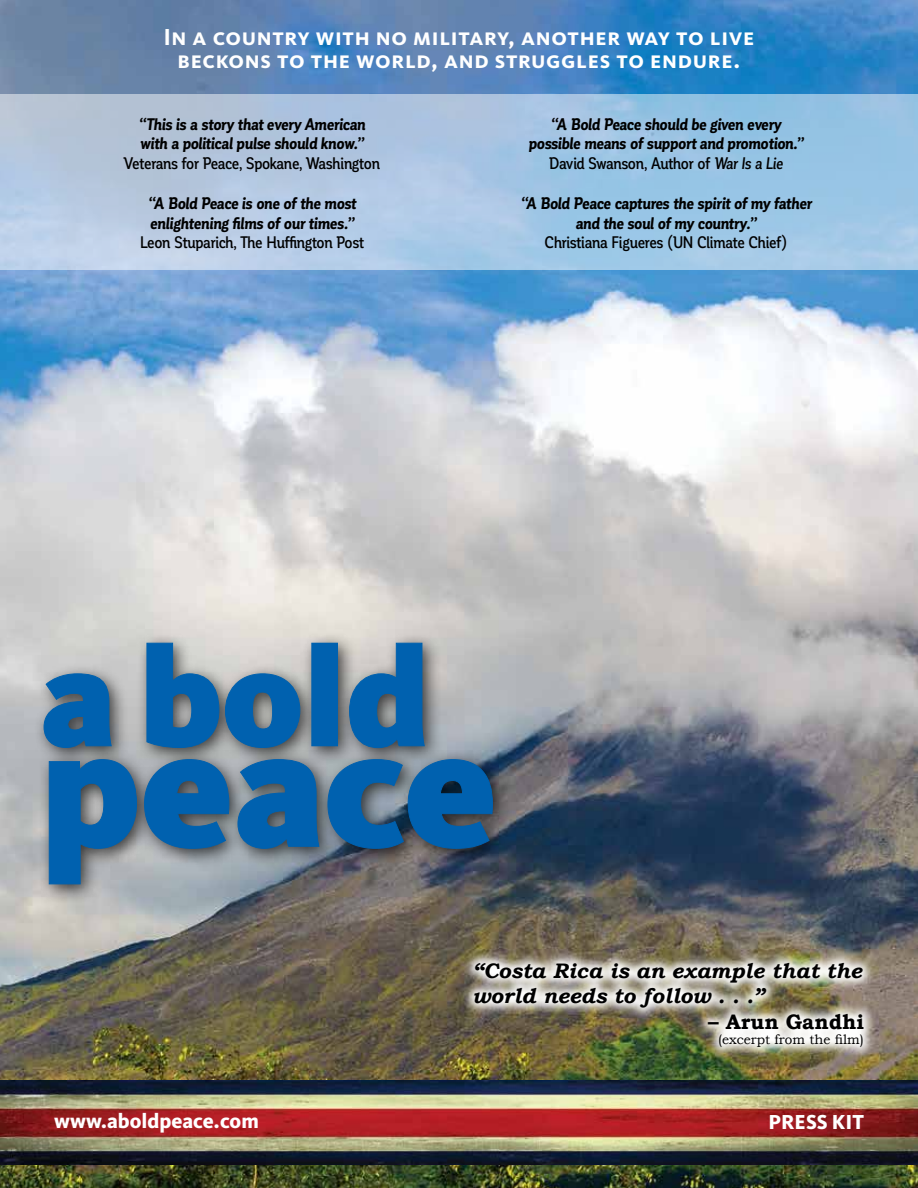
<style>
.page{position:relative;width:918px;height:1188px;background:#fff}
.page>*{position:absolute;margin:0;border:0;box-sizing:border-box;transform-origin:0 0}
.t1{font:900 171.75px "Kievit Pro";color:#0061af}
.t2{font:900 142.5px "Kievit Pro";color:#0061af}
.t3{font:700 24px/22.5px "Kievit Pro";letter-spacing:.03em;color:#fff;text-align:center}
.t4{font:italic 700 21px/25.2px "Bookman Old Style";color:#000}
.t5{font:800 21px "Kievit Pro";color:#fff}
.t6{font:700 21px "Bookman Old Style";color:#000}
.t7{font:italic 700 16.5px/19.8px "Corporative Cnd";letter-spacing:-.02em;color:#000}
.t8{font:500 16.5px "Corporative Cnd";letter-spacing:-.025em;color:#000}
.t9{font:13.5px "Bookman Old Style";color:#000}
.s1{font-weight:500;font-style:normal}
.s2{font-weight:500}
</style>
<div class="page">
<img style="left:0;top:0;width:918px;height:1188px">
<img style="left:0;top:1080px;width:918px;height:85px">
<div style="left:34px;top:633px;width:479px;height:272px;background:#000;opacity:.7"></div>
<svg style="left:43px;top:673px;width:69px;height:75px;background:#616970"></svg>
<svg style="left:146px;top:642px;width:155px;height:106px;background:#7f8384"></svg>
<div style="left:311px;top:643px;width:27px;height:103px;border:1px solid #0061af"></div>
<svg style="left:349px;top:642px;width:76px;height:106px;background:#727679"></svg>
<svg style="left:49px;top:759px;width:88px;height:126px;background:#61676c"></svg>
<svg style="left:144px;top:759px;width:86px;height:90px;background:#586067"></svg>
<svg style="left:237px;top:759px;width:83px;height:90px;background:#555e66"></svg>
<svg style="left:327px;top:759px;width:166px;height:90px;background:#424e58"></svg>
<svg style="left:0;top:94px;width:918px;height:176px;background:#a8c6e2"></svg>
<img style="left:462px;top:951px;width:415px;height:108px">
<h3 class="t3" style="left:163px;top:26px;width:593px">In a country with no military, another way to live beckons to the world, and struggles to endure.</h3>
<p class="t7" style="left:139px;top:114px;width:228px">“This is a story that every American with a political pulse should know.”</p>
<p class="t8" style="left:124px;top:155px;width:258px">Veterans for Peace, Spokane, Washington</p>
<p class="t7" style="left:148px;top:193px;width:210px">“A Bold Peace is one of the most enlightening films of our times.”</p>
<p class="t8" style="left:140px;top:234px;width:225px">Leon Stuparich, The Huffington Post</p>
<p class="t7" style="left:529px;top:114px;width:276px;text-align:center">“A Bold Peace should be given every possible means of support and promotion.”<br><span class="s1">David Swanson, Author of</span> <span class="s2">War Is a Lie</span></p>
<p class="t7" style="left:520px;top:193px;width:293px;text-align:center">“A Bold Peace captures the spirit of my father and the soul of my country.”</p>
<p class="t8" style="left:545px;top:234px;width:244px">Christiana Figueres (UN Climate Chief)</p>
<h2 class="t2" style="left:40px;top:612px;width:390px">a bold</h2>
<h1 class="t1" style="left:40px;top:685px;width:458px">peace</h1>
<p class="t4" style="left:472px;top:958px;width:391px">“Costa Rica is an example that the world needs to follow . . .”</p>
<p class="t6" style="left:708px;top:1009px;width:157px">– Arun Gandhi</p>
<p class="t9" style="left:718px;top:1031px;width:147px">(excerpt from the film)</p>
<p class="t5" style="left:54px;top:1108px;width:206px">www.aboldpeace.com</p>
<p class="t5" style="left:769px;top:1110px;width:97px">PRESS KIT</p>
</div>
